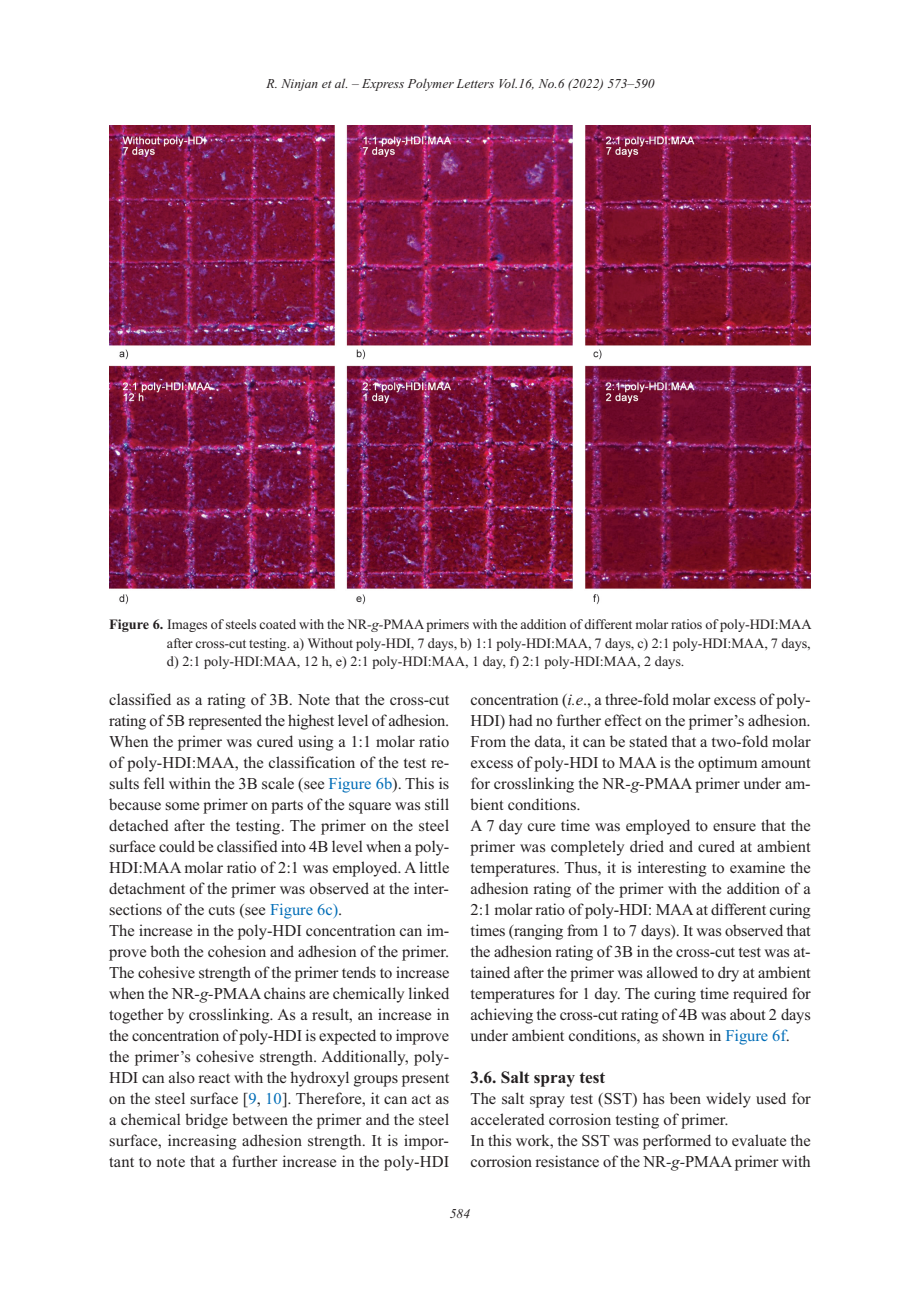
<style>
.page{position:relative;width:920px;height:1290px;background:#fff}
.page>*{position:absolute;margin:0;border:0;box-sizing:border-box;transform-origin:0 0}
.t1{font:700 17.25px "Times New Roman";color:#231f20}
.t2{font:16.5px/21px "Times New Roman";color:#231f20}
.t3{font:14.25px/18px "Times New Roman";color:#231f20;text-align:justify}
.t4{font:italic 13.5px "Times New Roman";color:#231f20}
.s1{font-weight:700}
.s2{font-style:italic}
.s3{color:#006db7}
</style>
<div class="page">
<img style="left:109px;top:126px;width:702px;height:479px">
<p class="t4" style="left:267px;top:76px;width:389px">R. Ninjan et al. – Express Polymer Letters Vol.16, No.6 (2022) 573–590</p>
<p class="t3" style="left:167px;top:616px;width:646px;text-indent:-58px"><span class="s1">Figure 6.</span> Images of steels coated with the NR<span class="s2">-g-</span>PMAA primers with the addition of different molar ratios of poly-HDI:MAA after cross-cut testing. a) Without poly-HDI, 7 days, b) 1:1 poly-HDI:MAA, 7 days, c) 2:1 poly-HDI:MAA, 7 days, d) 2:1 poly-HDI:MAA, 12 h, e) 2:1 poly-HDI:MAA, 1 day, f) 2:1 poly-HDI:MAA, 2 days.</p>
<p class="t2" style="left:109px;top:689px;width:342px">classified as a rating of 3B. Note that the cross-cut rating of 5B represented the highest level of adhesion.<br>When the primer was cured using a 1:1 molar ratio of poly-HDI:MAA, the classification of the test re&shy;sults fell within the 3B scale (see <span class="s3">Figure 6b</span>). This is because some primer on parts of the square was still detached after the testing. The primer on the steel surface could be classified into 4B level when a poly-HDI:MAA molar ratio of 2:1 was employed. A little detachment of the primer was observed at the inter&shy;sections of the cuts (see <span class="s3">Figure 6c)</span>.<br>The increase in the poly-HDI concentration can im&shy;prove both the cohesion and adhesion of the primer.<br>The cohesive strength of the primer tends to increase when the NR<span class="s2">-g-</span>PMAA chains are chemically linked together by crosslinking. As a result, an increase in the concentration of poly-HDI is expected to improve the primer’s cohesive strength. Additionally, poly-HDI can also react with the hydroxyl groups present on the steel surface [<span class="s3">9</span>, <span class="s3">10</span>]. Therefore, it can act as a chemical bridge between the primer and the steel surface, increasing adhesion strength. It is impor&shy;tant to note that a further increase in the poly-HDI</p>
<p class="t2" style="left:471px;top:689px;width:342px">concentration (<span class="s2">i.e</span>., a three-fold molar excess of poly-HDI) had no further effect on the primer’s adhesion.<br>From the data, it can be stated that a two-fold molar excess of poly-HDI to MAA is the optimum amount for crosslinking the NR<span class="s2">-g-</span>PMAA primer under am&shy;bient conditions.<br>A 7 day cure time was employed to ensure that the primer was completely dried and cured at ambient temperatures. Thus, it is interesting to examine the adhesion rating of the primer with the addition of a 2:1 molar ratio of poly-HDI: MAAat different curing times (ranging from 1 to 7 days). It was observed that the adhesion rating of 3B in the cross-cut test was at&shy;tained after the primer was allowed to dry at ambient temperatures for 1 day. The curing time required for achieving the cross-cut rating of 4B was about 2 days under ambient conditions, as shown in <span class="s3">Figure 6f</span>.</p>
<p class="t1" style="left:471px;top:1067px;width:136px">3.6. Salt spray test</p>
<p class="t2" style="left:471px;top:1088px;width:342px">The salt spray test (SST) has been widely used for accelerated corrosion testing of primer.<br>In this work, the SST was performed to evaluate the corrosion resistance of the NR<span class="s2">-g-</span>PMAA primer with</p>
<p class="t4" style="left:450px;top:1205px;width:22px">584</p>
</div>
